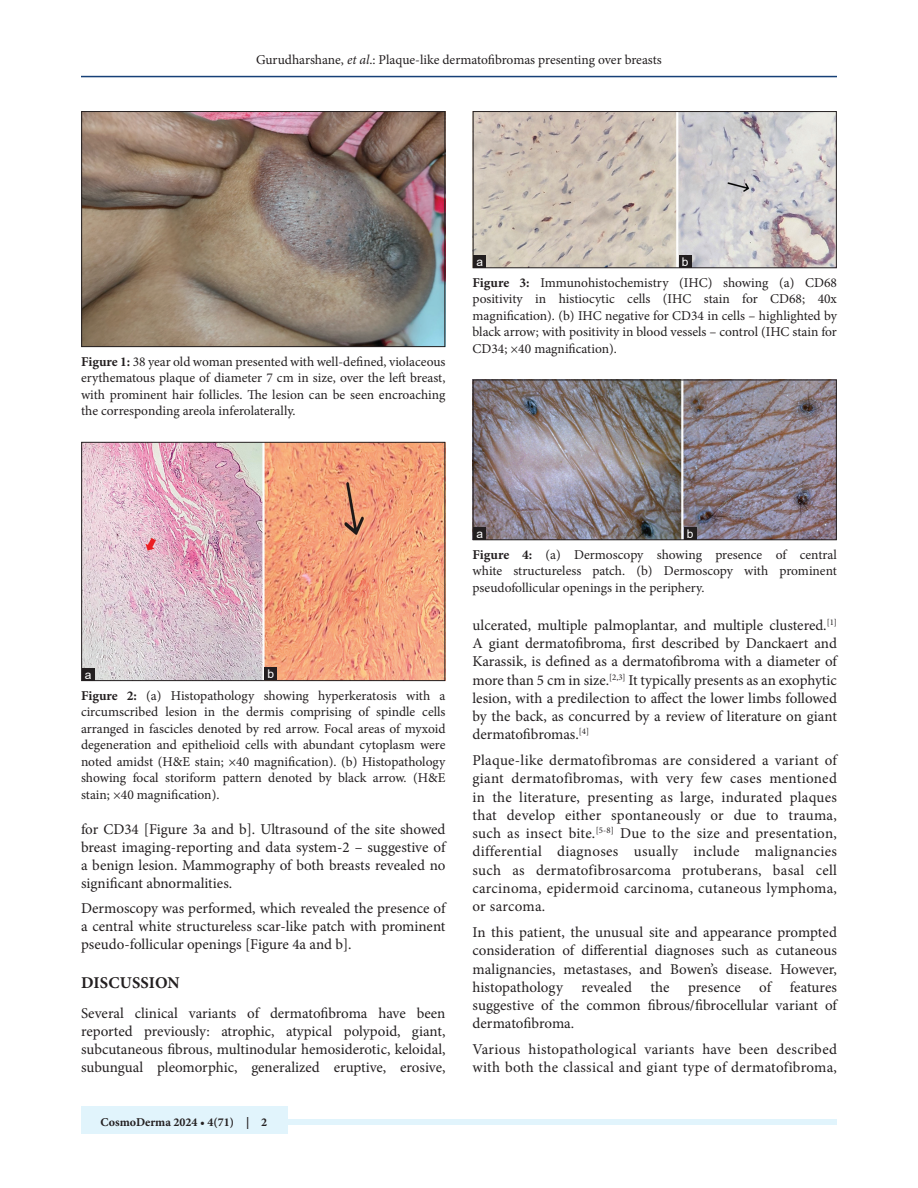
<style>
.page{position:relative;width:918px;height:1188px;background:#fff}
.page>*{position:absolute;margin:0;border:0;box-sizing:border-box;transform-origin:0 0}
.t1{font:700 16.5px "Minion Pro";letter-spacing:.01em;color:#231f20}
.TX{font:15px/18.3px "Minion Pro";letter-spacing:.005em;color:#231f20;text-align:justify}
.FGC{font:13.5px/16.5px "Minion Pro";color:#231f20;text-align:justify}
.JF{font:700 12px "Minion Pro";color:#231f20}
.LABEL{font:12px "Arial";color:#fff}
.s1{font-style:italic}
.s2{font-weight:700}
</style>
<div class="page">
<hr style="left:81px;top:76px;width:756px;height:1px;background:#164077">
<div style="left:81px;top:1119px;width:756px;height:6px;background:#e1f4fc"></div>
<div style="left:81px;top:1106px;width:207px;height:28px;background:#e1f4fc"></div>
<img style="left:83px;top:113px;width:360px;height:232px">
<div style="left:81px;top:111px;width:364px;height:236px;border:1px solid #231f20"></div>
<img style="left:83px;top:444px;width:360px;height:235px">
<div style="left:81px;top:442px;width:364px;height:239px;border:1px solid #231f20"></div>
<div style="left:265px;top:668px;width:12px;height:12px;background:#231f20"></div>
<div style="left:82px;top:668px;width:13px;height:13px;background:#231f20"></div>
<img style="left:475px;top:382px;width:360px;height:156px">
<div style="left:473px;top:380px;width:364px;height:160px;border:1px solid #231f20"></div>
<div style="left:684px;top:527px;width:13px;height:13px;background:#231f20"></div>
<div style="left:473px;top:527px;width:13px;height:13px;background:#231f20"></div>
<img style="left:475px;top:113px;width:360px;height:153px">
<div style="left:473px;top:111px;width:364px;height:157px;border:1px solid #231f20"></div>
<div style="left:679px;top:255px;width:13px;height:13px;background:#231f20"></div>
<div style="left:473px;top:255px;width:13px;height:13px;background:#231f20"></div>
<p class="FGC" style="left:256px;top:51px;width:407px">Gurudharshane, <span class="s1">et al</span>.: Plaque-like dermatofibromas presenting over breasts</p>
<p class="FGC" style="left:81px;top:353px;width:366px"><span class="s2">Figure 1:</span> 38 year old woman presented with well-defined, violaceous erythematous plaque of diameter 7 cm in size, over the left breast, with prominent hair follicles. The lesion can be seen encroaching the corresponding areola inferolaterally.</p>
<p class="LABEL" style="left:476px;top:253px;width:8px">a</p>
<p class="LABEL" style="left:682px;top:253px;width:8px">b</p>
<p class="FGC" style="left:472px;top:274px;width:366px"><span class="s2">Figure 3:</span> Immunohistochemistry (IHC) showing (a) CD68 positivity in histiocytic cells (IHC stain for CD68; 40x magnification). (b) IHC negative for CD34 in cells – highlighted by black arrow; with positivity in blood vessels – control (IHC stain for CD34; ×40 magnification).</p>
<p class="LABEL" style="left:85px;top:666px;width:8px">a</p>
<p class="LABEL" style="left:268px;top:666px;width:8px">b</p>
<p class="FGC" style="left:81px;top:687px;width:366px"><span class="s2">Figure 2:</span> (a) Histopathology showing hyperkeratosis with a circumscribed lesion in the dermis comprising of spindle cells arranged in fascicles denoted by red arrow. Focal areas of myxoid degeneration and epithelioid cells with abundant cytoplasm were noted amidst (H&amp;E stain; ×40 magnification). (b) Histopathology showing focal storiform pattern denoted by black arrow. (H&amp;E stain; ×40 magnification).</p>
<p class="TX" style="left:81px;top:820px;width:366px">for CD34 [Figure 3a and b]. Ultrasound of the site showed breast imaging-reporting and data system-2 – suggestive of a benign lesion. Mammography of both breasts revealed no significant abnormalities.</p>
<p class="TX" style="left:81px;top:900px;width:366px">Dermoscopy was performed, which revealed the presence of a central white structureless scar-like patch with prominent pseudo-follicular openings [Figure 4a and b].</p>
<h1 class="t1" style="left:81px;top:971px;width:100px">DISCUSSION</h1>
<p class="TX" style="left:81px;top:1005px;width:366px">Several clinical variants of dermatofibroma have been reported previously: atrophic, atypical polypoid, giant, subcutaneous fibrous, multinodular hemosiderotic, keloidal, subungual pleomorphic, generalized eruptive, erosive,</p>
<p class="JF" style="left:100px;top:1113px;width:168px">CosmoDerma 2024 • 4(71) | 2</p>
<p class="LABEL" style="left:476px;top:525px;width:8px">a</p>
<p class="LABEL" style="left:687px;top:525px;width:8px">b</p>
<p class="FGC" style="left:472px;top:546px;width:366px"><span class="s2">Figure 4:</span> (a) Dermoscopy showing presence of central white structureless patch. (b) Dermoscopy with prominent pseudofollicular openings in the periphery.</p>
<p class="TX" style="left:472px;top:616px;width:366px">ulcerated, multiple palmoplantar, and multiple clustered.<sup>[1] </sup>A giant dermatofibroma, first described by Danckaert and Karassik, is defined as a dermatofibroma with a diameter of more than 5 cm in size.<sup>[2,3]</sup> It typically presents as an exophytic lesion, with a predilection to affect the lower limbs followed by the back, as concurred by a review of literature on giant dermatofibromas.<sup>[4]</sup></p>
<p class="TX" style="left:472px;top:751px;width:366px">Plaque-like dermatofibromas are considered a variant of giant dermatofibromas, with very few cases mentioned in the literature, presenting as large, indurated plaques that develop either spontaneously or due to trauma, such as insect bite.<sup>[5-8]</sup> Due to the size and presentation, differential diagnoses usually include malignancies such as dermatofibrosarcoma protuberans, basal cell carcinoma, epidermoid carcinoma, cutaneous lymphoma, or sarcoma.</p>
<p class="TX" style="left:472px;top:923px;width:366px">In this patient, the unusual site and appearance prompted consideration of differential diagnoses such as cutaneous malignancies, metastases, and Bowen’s disease. However, histopathology revealed the presence of features suggestive of the common fibrous/fibrocellular variant of dermatofibroma.</p>
<p class="TX" style="left:472px;top:1040px;width:366px">Various histopathological variants have been described with both the classical and giant type of dermatofibroma,</p>
</div>
